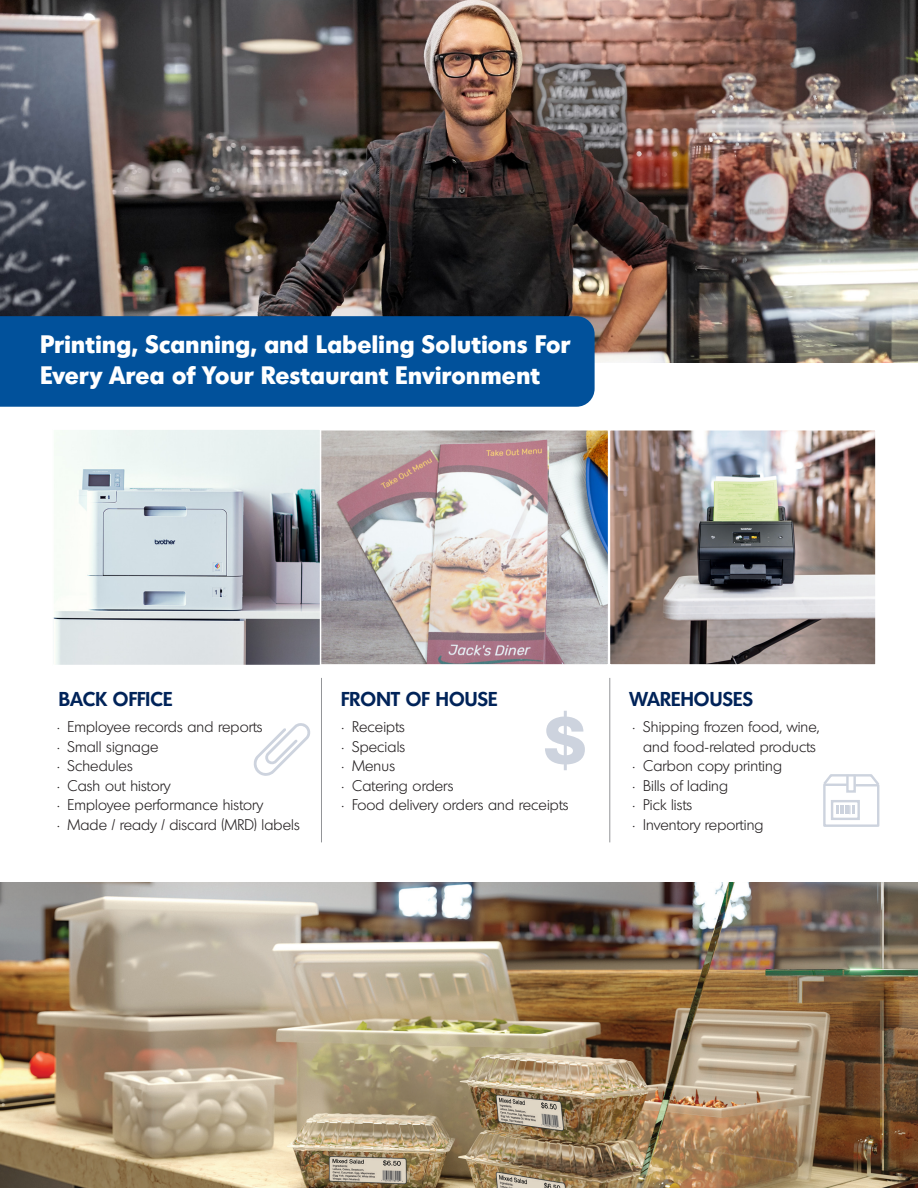
<style>
.page{position:relative;width:918px;height:1188px;background:#fff}
.page>*{position:absolute;margin:0;border:0;box-sizing:border-box;transform-origin:0 0}
.body_header{font:700 24.6px/30.6px "Montreal TS";letter-spacing:.015em;color:#fff}
.t1{font:600 19.5px "Montreal TS";letter-spacing:.01em;color:#002359}
.t2{font:300 15px/19.5px "Montreal TS";letter-spacing:.01em;color:#231f20;text-align:right}
</style>
<div class="page">
<img style="left:0;top:0;width:918px;height:362px">
<img style="left:0;top:882px;width:918px;height:306px">
<img style="left:321px;top:431px;width:553px;height:232px">
<div style="left:608px;top:428px;width:269px;height:238px;border:2px solid #fff"></div>
<div style="left:306px;top:428px;width:304px;height:238px;border:2px solid #fff"></div>
<hr style="left:321px;top:678px;width:1px;height:164px;background:#939598">
<hr style="left:610px;top:678px;width:1px;height:164px;background:#939598">
<svg style="left:823px;top:774px;width:57px;height:53px"></svg>
<svg style="left:545px;top:711px;width:40px;height:59px"></svg>
<svg style="left:254px;top:723px;width:56px;height:53px"></svg>
<div style="left:0;top:316px;width:595px;height:91px;background:#01519b"></div>
<img style="left:55px;top:431px;width:263px;height:232px">
<div style="left:52px;top:428px;width:269px;height:238px;border:2px solid #fff"></div>
<p class="body_header" style="left:40px;top:328px;width:531px">Printing, Scanning, and Labeling Solutions For<br>Every Area of Your Restaurant Environment</p>
<p class="t1" style="left:59px;top:686px;width:115px">BACK OFFICE</p>
<p class="t1" style="left:341px;top:686px;width:158px">FRONT OF HOUSE</p>
<p class="t1" style="left:630px;top:686px;width:125px">WAREHOUSES</p>
<p class="t2" style="left:339px;top:717px;width:68px">• Receipts</p>
<p class="t2" style="left:339px;top:737px;width:68px">• Specials</p>
<p class="t2" style="left:339px;top:756px;width:58px">• Menus</p>
<p class="t2" style="left:339px;top:776px;width:116px">• Catering orders</p>
<p class="t2" style="left:339px;top:795px;width:231px">• Food delivery orders and receipts</p>
<p class="t2" style="left:630px;top:717px;width:192px">• Shipping frozen food, wine, and food-related products</p>
<p class="t2" style="left:630px;top:756px;width:154px">• Carbon copy printing</p>
<p class="t2" style="left:630px;top:776px;width:100px">• Bills of lading</p>
<p class="t2" style="left:630px;top:795px;width:64px">• Pick lists</p>
<p class="t2" style="left:630px;top:815px;width:135px">• Inventory reporting</p>
<p class="t2" style="left:54px;top:717px;width:210px">• Employee records and reports</p>
<p class="t2" style="left:54px;top:737px;width:106px">• Small signage</p>
<p class="t2" style="left:54px;top:756px;width:80px">• Schedules</p>
<p class="t2" style="left:54px;top:776px;width:118px">• Cash out history</p>
<p class="t2" style="left:54px;top:795px;width:210px">• Employee performance history</p>
<p class="t2" style="left:54px;top:815px;width:247px">• Made / ready / discard (MRD) labels</p>
</div>
